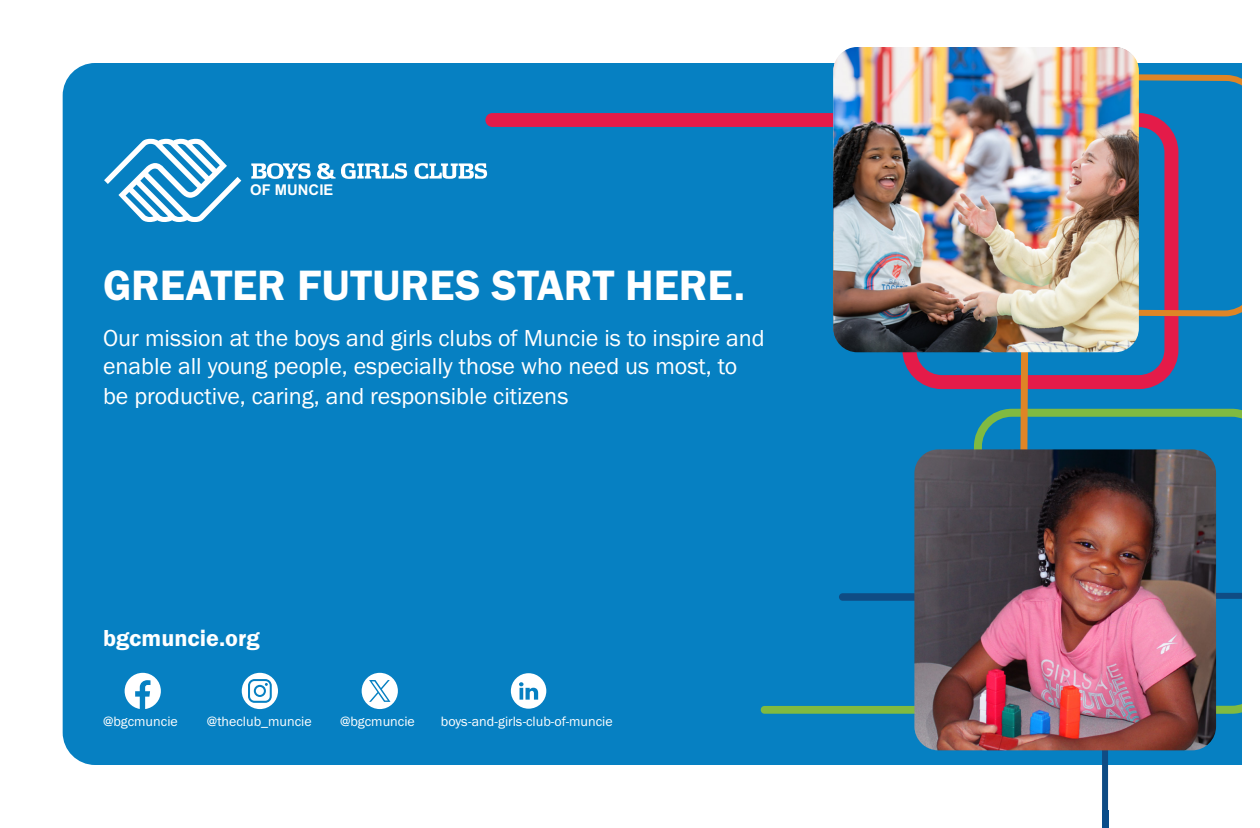
<style>
.page{position:relative;width:1260px;height:828px;background:#fff}
.page>*{position:absolute;margin:0;border:0;box-sizing:border-box;transform-origin:0 0}
.t1{font:44px "Franklin Gothic URW Dem";color:#fff}
.Bodycopy{font:24px/29px "Franklin Gothic URW Boo";color:#fff}
.Bodycopy-2{font:24px "Franklin Gothic URW Dem";color:#fff}
.t2{font:700 14.8px "Arial";color:#fff}
.t3{font:14px "Franklin Gothic URW Boo";color:#fff}
</style>
<div class="page">
<div style="left:63px;top:63px;width:1179px;height:702px;background:#0680c2"></div>
<div style="left:761px;top:706px;width:287px;height:8px;background:#80ba41;border-radius:4px"></div>
<svg style="left:974px;top:409px;width:268px;height:184px;background:#1888ae"></svg>
<div style="left:902px;top:113px;width:276px;height:276px;border:14px solid #e41b49;border-radius:33px"></div>
<div style="left:485px;top:113px;width:506px;height:14px;background:#e41b49;border-radius:7px"></div>
<div style="left:839px;top:593px;width:291px;height:8px;background:#0f4c84;border-radius:4px"></div>
<svg style="left:1102px;top:593px;width:140px;height:217px"></svg>
<svg style="left:1020px;top:352px;width:8px;height:97px"></svg>
<svg style="left:1139px;top:71px;width:103px;height:249px;background:#2a74ac"></svg>
<svg style="left:104px;top:139px;width:137px;height:83px"></svg>
<svg style="left:251px;top:163px;width:60px;height:16px"></svg>
<svg style="left:414px;top:163px;width:73px;height:16px"></svg>
<svg style="left:317px;top:163px;width:90px;height:16px"></svg>
<img style="left:833px;top:47px;width:306px;height:305px">
<img style="left:914px;top:449px;width:302px;height:301px">
<svg style="left:242px;top:673px;width:36px;height:36px"></svg>
<svg style="left:511px;top:673px;width:35px;height:36px"></svg>
<svg style="left:125px;top:673px;width:36px;height:36px"></svg>
<svg style="left:362px;top:673px;width:36px;height:36px"></svg>
<div style="left:1102px;top:810px;width:6px;height:18px;background:#094d8a"></div>
<p class="t2" style="left:250px;top:180px;width:85px">OF MUNCIE</p>
<p class="t1" style="left:103px;top:258px;width:644px">GREATER FUTURES START HERE.</p>
<p class="Bodycopy" style="left:103px;top:323px;width:663px">Our mission at the boys and girls clubs of Muncie is to inspire and enable all young people, especially those who need us most, to be productive, caring, and responsible citizens</p>
<p class="Bodycopy-2" style="left:103px;top:623px;width:158px">bgcmuncie.org</p>
<p class="t3" style="left:103px;top:712px;width:76px">@bgcmuncie</p>
<p class="t3" style="left:207px;top:712px;width:106px">@theclub_muncie</p>
<p class="t3" style="left:340px;top:712px;width:76px">@bgcmuncie</p>
<p class="t3" style="left:441px;top:712px;width:173px">boys-and-girls-club-of-muncie</p>
</div>
